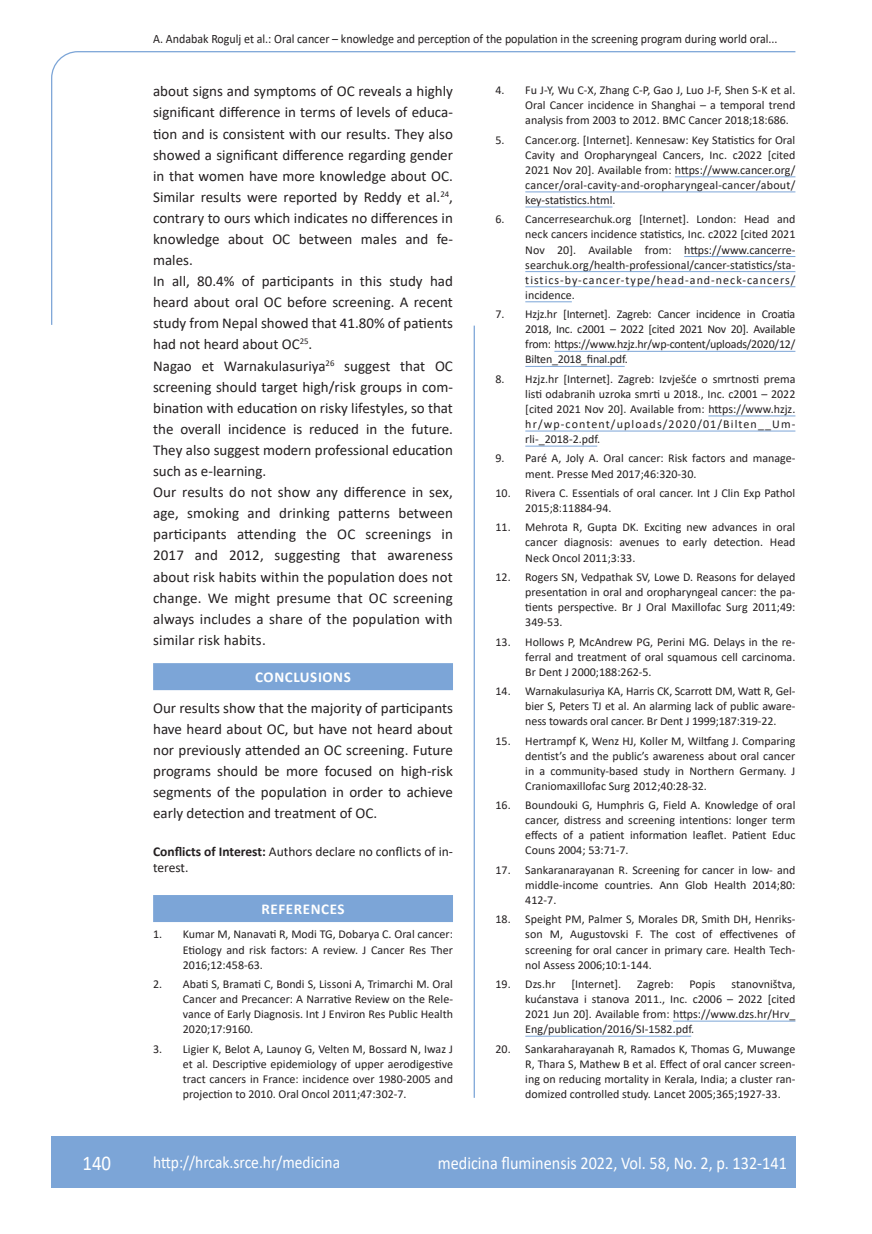
<style>
.page{position:relative;width:872px;height:1234px;background:#fff}
.page>*{position:absolute;margin:0;border:0;box-sizing:border-box;transform-origin:0 0}
.t1{font:21px "Calibri";color:#fff;scale:.9 1}
.t2{font:18px "Calibri";color:#fff;scale:.9 1}
.t3{font:17.25px "Calibri";color:#fff;scale:.9 1}
.osnovni_tekst_engl{font:15px/21.1px "Calibri";color:#231f20;text-align:justify}
.naslov_ruler{font:700 15px "Calibri";letter-spacing:.04em;color:#fff}
.izjava{font:13.5px/16.6px "Calibri";color:#231f20}
.glava{font:12.75px "Calibri";color:#231f20;scale:.94 1}
.literatura{font:12px/15.1px "Calibri";color:#231f20;text-align:justify}
.s1{font-weight:700}
</style>
<div class="page">
<svg style="left:51px;top:51px;width:745px;height:274px"></svg>
<hr style="left:473px;top:325px;width:2px;height:772px;background:#7ca5d7">
<div style="left:51px;top:1135px;width:744px;height:51px;background:#7ca5d7"></div>
<div style="left:153px;top:663px;width:300px;height:27px;background:#7ca5d7"></div>
<div style="left:153px;top:894px;width:300px;height:27px;background:#7ca5d7"></div>
<hr style="left:675px;top:176px;width:120px;height:1px;background:#7ca5d7">
<hr style="left:525px;top:191px;width:270px;height:1px;background:#7ca5d7">
<hr style="left:525px;top:206px;width:87px;height:1px;background:#7ca5d7">
<hr style="left:684px;top:256px;width:111px;height:1px;background:#7ca5d7">
<hr style="left:525px;top:271px;width:270px;height:1px;background:#7ca5d7">
<hr style="left:525px;top:286px;width:270px;height:1px;background:#7ca5d7">
<hr style="left:525px;top:301px;width:47px;height:1px;background:#7ca5d7">
<hr style="left:554px;top:351px;width:241px;height:1px;background:#7ca5d7">
<hr style="left:525px;top:366px;width:99px;height:1px;background:#7ca5d7">
<hr style="left:708px;top:415px;width:87px;height:1px;background:#7ca5d7">
<hr style="left:525px;top:430px;width:270px;height:1px;background:#7ca5d7">
<hr style="left:525px;top:445px;width:72px;height:1px;background:#7ca5d7">
<hr style="left:673px;top:1020px;width:122px;height:1px;background:#7ca5d7">
<hr style="left:525px;top:1035px;width:166px;height:1px;background:#7ca5d7">
<p class="glava" style="left:153px;top:29px;width:666px">A. Andabak Rogulj et al.: Oral cancer – knowledge and perception of the population in the screening program during world oral...</p>
<p class="osnovni_tekst_engl" style="left:153px;top:80px;width:301px">about signs and symptoms of OC reveals a highly significant difference in terms of levels of educa&shy;tion and is consistent with our results. They also showed a significant difference regarding gender in that women have more knowledge about OC.<br>Similar results were reported by Reddy et al.<sup>24</sup>, contrary to ours which indicates no differences in knowledge about OC between males and fe&shy;males.</p>
<p class="osnovni_tekst_engl" style="left:153px;top:270px;width:301px">In all, 80.4% of participants in this study had heard about oral OC before screening. A recent study from Nepal showed that 41.80% of patients had not heard about OC<sup>25</sup>.</p>
<p class="osnovni_tekst_engl" style="left:153px;top:354px;width:301px">Nagao et Warnakulasuriya<sup>26</sup> suggest that OC screening should target high/risk groups in com&shy;bination with education on risky lifestyles, so that the overall incidence is reduced in the future.<br>They also suggest modern professional education such as e-learning.</p>
<p class="osnovni_tekst_engl" style="left:153px;top:481px;width:301px">Our results do not show any difference in sex, age, smoking and drinking patterns between participants attending the OC screenings in 2017 and 2012, suggesting that awareness about risk habits within the population does not change. We might presume that OC screening always includes a share of the population with similar risk habits.</p>
<p class="naslov_ruler" style="left:255px;top:666px;width:97px">CONCLUSIONS</p>
<p class="osnovni_tekst_engl" style="left:153px;top:696px;width:301px">Our results show that the majority of participants have heard about OC, but have not heard about nor previously attended an OC screening. Future programs should be more focused on high-risk segments of the population in order to achieve early detection and treatment of OC.</p>
<p class="izjava" style="left:153px;top:842px;width:301px"><span class="s1">Conflicts of Interest:</span> Authors declare no conflicts of in&shy;terest.</p>
<p class="naslov_ruler" style="left:261px;top:898px;width:85px">REFERENCES</p>
<p class="literatura" style="left:183px;top:926px;width:272px;text-indent:-30px">1. Kumar M, Nanavati R, Modi TG, Dobarya C. Oral cancer:<br>Etiology and risk factors: A review. J Cancer Res Ther 2016;12:458-63.</p>
<p class="literatura" style="left:183px;top:975px;width:271px;text-indent:-30px">2. Abati S, Bramati C, Bondi S, Lissoni A, Trimarchi M. Oral Cancer and Precancer: A Narrative Review on the Rele&shy;vance of Early Diagnosis. Int J Environ Res Public Health 2020;17:9160.</p>
<p class="literatura" style="left:183px;top:1040px;width:272px;text-indent:-30px">3. Ligier K, Belot A, Launoy G, Velten M, Bossard N, Iwaz J et al. Descriptive epidemiology of upper aerodigestive tract cancers in France: incidence over 1980-2005 and projection to 2010. Oral Oncol 2011;47:302-7.</p>
<p class="literatura" style="left:525px;top:82px;width:271px;text-indent:-30px">4. Fu J-Y, Wu C-X, Zhang C-P, Gao J, Luo J-F, Shen S-K et al.<br>Oral Cancer incidence in Shanghai – a temporal trend analysis from 2003 to 2012. BMC Cancer 2018;18:686.</p>
<p class="literatura" style="left:525px;top:132px;width:272px;text-indent:-30px">5. Cancer.org. [Internet]. Kennesaw: Key Statistics for Oral Cavity and Oropharyngeal Cancers, Inc. c2022 [cited 2021 Nov 20]. Available from: https://www.cancer.org/ cancer/oral-cavity-and-oropharyngeal-cancer/about/ key-statistics.html.</p>
<p class="literatura" style="left:525px;top:211px;width:272px;text-indent:-30px">6. Cancerresearchuk.org [Internet]. London: Head and neck cancers incidence statistics, Inc. c2022 [cited 2021<br>Nov 20]. Available from: https://www.cancerre&shy;searchuk.org/health-professional/cancer-statistics/sta&shy;tistics-by-cancer-type/head-and-neck-cancers/ incidence.</p>
<p class="literatura" style="left:525px;top:306px;width:272px;text-indent:-30px">7. Hzjz.hr [Internet]. Zagreb: Cancer incidence in Croatia 2018, Inc. c2001 – 2022 [cited 2021 Nov 20]. Available from: https://www.hzjz.hr/wp-content/uploads/2020/12/ Bilten_2018_final.pdf.</p>
<p class="literatura" style="left:525px;top:371px;width:271px;text-indent:-30px">8. Hzjz.hr [Internet]. Zagreb: Izvješće o smrtnosti prema listi odabranih uzroka smrti u 2018., Inc. c2001 – 2022 [cited 2021 Nov 20]. Available from: https://www.hzjz. hr/wp-content/uploads/2020/01/Bilten__Um&shy;rli-_2018-2.pdf.</p>
<p class="literatura" style="left:525px;top:450px;width:271px;text-indent:-30px">9. Paré A, Joly A. Oral cancer: Risk factors and manage&shy;ment. Presse Med 2017;46:320-30.</p>
<p class="literatura" style="left:525px;top:485px;width:271px;text-indent:-30px">10. Rivera C. Essentials of oral cancer. Int J Clin Exp Pathol<br>2015;8:11884-94.</p>
<p class="literatura" style="left:525px;top:519px;width:271px;text-indent:-30px">11. Mehrota R, Gupta DK. Exciting new advances in oral cancer diagnosis: avenues to early detection. Head Neck Oncol 2011;3:33.</p>
<p class="literatura" style="left:525px;top:569px;width:272px;text-indent:-30px">12. Rogers SN, Vedpathak SV, Lowe D. Reasons for delayed presentation in oral and oropharyngeal cancer: the pa&shy;tients perspective. Br J Oral Maxillofac Surg 2011;49:<br>349-53.</p>
<p class="literatura" style="left:525px;top:633px;width:271px;text-indent:-30px">13. Hollows P, McAndrew PG, Perini MG. Delays in the re&shy;ferral and treatment of oral squamous cell carcinoma.<br>Br Dent J 2000;188:262-5.</p>
<p class="literatura" style="left:525px;top:683px;width:271px;text-indent:-30px">14. Warnakulasuriya KA, Harris CK, Scarrott DM, Watt R, Gel&shy;bier S, Peters TJ et al. An alarming lack of public aware&shy;ness towards oral cancer. Br Dent J 1999;187:319-22.</p>
<p class="literatura" style="left:525px;top:732px;width:271px;text-indent:-30px">15. Hertrampf K, Wenz HJ, Koller M, Wiltfang J. Comparing dentist’s and the public’s awareness about oral cancer in a community-based study in Northern Germany. J Craniomaxillofac Surg 2012;40:28-32.</p>
<p class="literatura" style="left:525px;top:797px;width:272px;text-indent:-30px">16. Boundouki G, Humphris G, Field A. Knowledge of oral cancer, distress and screening intentions: longer term effects of a patient information leaflet. Patient Educ Couns 2004; 53:71-7.</p>
<p class="literatura" style="left:525px;top:861px;width:272px;text-indent:-30px">17. Sankaranarayanan R. Screening for cancer in low- and middle-income countries. Ann Glob Health 2014;80:<br>412-7.</p>
<p class="literatura" style="left:525px;top:911px;width:271px;text-indent:-30px">18. Speight PM, Palmer S, Morales DR, Smith DH, Henriks&shy;son M, Augustovski F. The cost of effectivenes of screening for oral cancer in primary care. Health Tech&shy;nol Assess 2006;10:1-144.</p>
<p class="literatura" style="left:495px;top:975px;width:61px">19. Dzs.hr</p>
<p class="literatura" style="left:571px;top:975px;width:51px">[Internet].</p>
<p class="literatura" style="left:637px;top:975px;width:38px">Zagreb:</p>
<p class="literatura" style="left:689px;top:975px;width:28px">Popis</p>
<p class="literatura" style="left:525px;top:975px;width:272px;text-indent:206px">stanovništva, kućanstava i stanova 2011., Inc. c2006 – 2022 [cited 2021 Jun 20]. Available from: https://www.dzs.hr/Hrv_ Eng/publication/2016/SI-1582.pdf.</p>
<p class="literatura" style="left:525px;top:1040px;width:271px;text-indent:-30px">20. Sankaraharayanah R, Ramados K, Thomas G, Muwange R, Thara S, Mathew B et al. Effect of oral cancer screen&shy;ing on reducing mortality in Kerala, India; a cluster ran&shy;domized controlled study. Lancet 2005;365;1927-33.</p>
<p class="t1" style="left:82px;top:1147px;width:33px">140</p>
<p class="t3" style="left:153px;top:1149px;width:209px">http://hrcak.srce.hr/medicina</p>
<p class="t2" style="left:438px;top:1149px;width:389px">medicina fluminensis 2022, Vol. 58, No. 2, p. 132-141</p>
</div>
